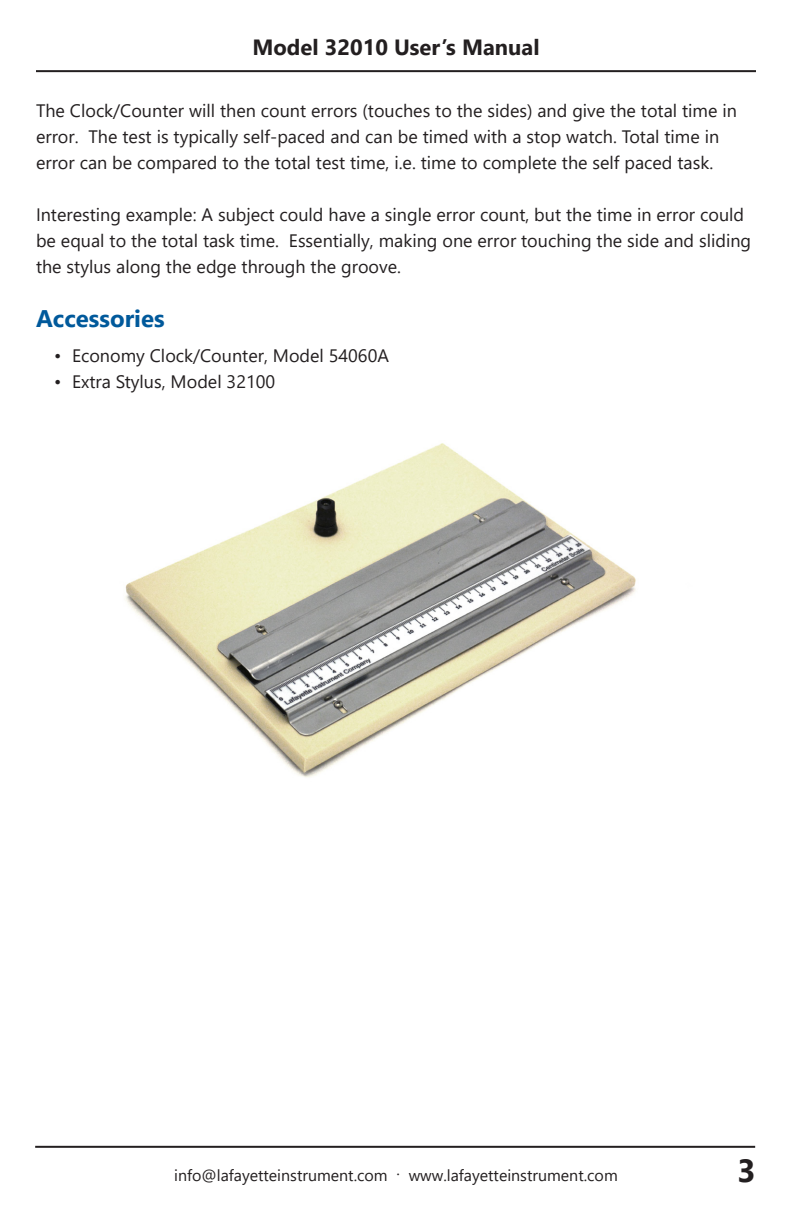
<style>
.page{position:relative;width:792px;height:1224px;background:#fff}
.page>*{position:absolute;margin:0;border:0;box-sizing:border-box;transform-origin:0 0}
.t1{font:700 32px "Segoe UI";color:#231f20}
.t2{font:700 24px "Segoe UI";color:#00599b}
.t3{font:700 22px "Segoe UI";color:#231f20}
.t4{font:18px/26px "Segoe UI";color:#231f20}
.t5{font:16px "Segoe UI";color:#231f20}
</style>
<div class="page">
<hr style="left:36px;top:70px;width:720px;height:2px;background:#231f20">
<hr style="left:35px;top:1146px;width:720px;height:2px;background:#231f20">
<img style="left:125px;top:443px;width:511px;height:335px">
<p class="t3" style="left:252px;top:26px;width:289px">Model 32010 User’s Manual</p>
<p class="t4" style="left:36px;top:96px;width:702px">The Clock/Counter will then count errors (touches to the sides) and give the total time in error. The test is typically self-paced and can be timed with a stop watch. Total time in error can be compared to the total test time, i.e. time to complete the self paced task.</p>
<p class="t4" style="left:36px;top:200px;width:717px">Interesting example: A subject could have a single error count, but the time in error could be equal to the total task time. Essentially, making one error touching the side and sliding the stylus along the edge through the groove.</p>
<p class="t2" style="left:36px;top:296px;width:130px">Accessories</p>
<p class="t4" style="left:54px;top:341px;width:336px">• Economy Clock/Counter, Model 54060A</p>
<p class="t4" style="left:54px;top:367px;width:223px">• Extra Stylus, Model 32100</p>
<p class="t5" style="left:174px;top:1160px;width:445px">info@lafayetteinstrument.com . www.lafayetteinstrument.com</p>
<p class="t1" style="left:738px;top:1141px;width:20px">3</p>
</div>
